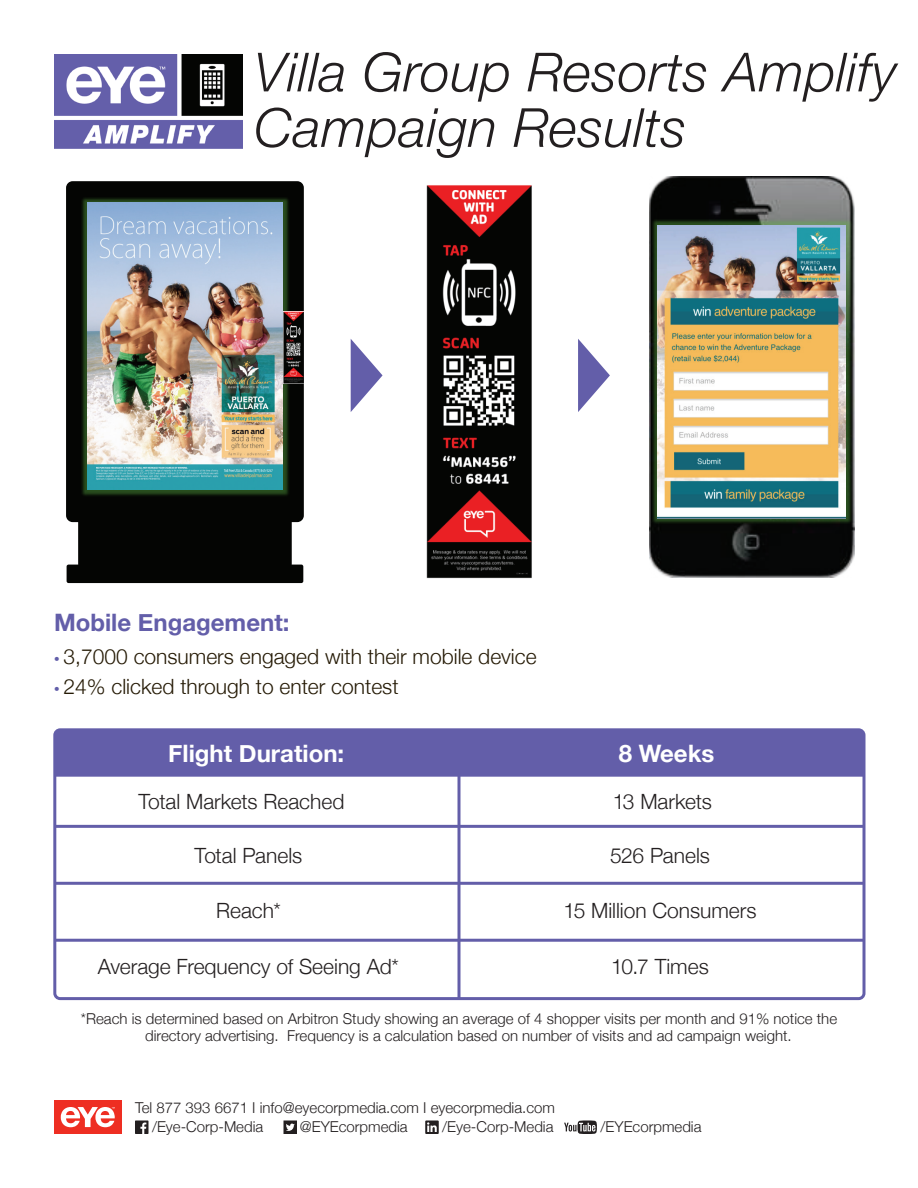
<style>
.page{position:relative;width:918px;height:1188px;background:#fff}
.page>*{position:absolute;margin:0;border:0;box-sizing:border-box;transform-origin:0 0}
.t1{font:italic 300 54px/55.5px "Helvetica Neue";letter-spacing:.01em;color:#231f20}
.t2{font:700 24px "Helvetica Neue";color:#fff}
.t3{font:700 24px "Helvetica Neue";color:#635ea9}
.t4{font:300 21px "Helvetica Neue";color:#231f20}
.t5{font:300 21px "Helvetica Neue";color:#251a05}
.t6{font:300 15px/16.5px "Helvetica Neue";color:#231f20}
.s1{font-family:"Myriad Pro";font-weight:400;font-size:19.5px;color:#625ea9}
</style>
<div class="page">
<div style="left:68px;top:183px;width:234px;height:337px;background:#040503;border-radius:5px"></div>
<div style="left:66px;top:181px;width:238px;height:341px;border:3px solid #040503;border-radius:5px"></div>
<div style="left:68px;top:566px;width:234px;height:15px;background:#040503"></div>
<div style="left:67px;top:565px;width:236px;height:18px;border:3px solid #040503"></div>
<div style="left:80px;top:520px;width:210px;height:45px;background:#040503"></div>
<div style="left:78px;top:519px;width:214px;height:48px;border:3px solid #040503"></div>
<img style="left:82px;top:198px;width:207px;height:298px">
<img style="left:87px;top:203px;width:196px;height:287px">
<img style="left:426px;top:185px;width:106px;height:394px">
<img style="left:650px;top:176px;width:205px;height:402px">
<img style="left:650px;top:214px;width:205px;height:316px">
<img style="left:658px;top:225px;width:187px;height:293px">
<img style="left:284px;top:311px;width:19px;height:73px">
<div style="left:54px;top:1100px;width:68px;height:34px;background:#ee2e22"></div>
<svg style="left:61px;top:1107px;width:54px;height:20px"></svg>
<svg style="left:135px;top:1120px;width:13px;height:14px"></svg>
<svg style="left:284px;top:1120px;width:13px;height:14px"></svg>
<svg style="left:425px;top:1120px;width:14px;height:14px"></svg>
<svg style="left:564px;top:1120px;width:33px;height:14px"></svg>
<img style="left:54px;top:54px;width:189px;height:95px">
<svg style="left:351px;top:339px;width:32px;height:73px"></svg>
<svg style="left:578px;top:339px;width:32px;height:73px"></svg>
<div style="left:57px;top:732px;width:805px;height:45px;background:#635ea9"></div>
<hr style="left:458px;top:775px;width:2px;height:225px;background:#635ea9">
<div style="left:53px;top:728px;width:813px;height:272px;border:3px solid #635ea9;border-radius:5px"></div>
<hr style="left:54px;top:825px;width:810px;height:3px;background:#635ea9">
<hr style="left:54px;top:882px;width:810px;height:3px;background:#635ea9">
<hr style="left:54px;top:939px;width:810px;height:3px;background:#635ea9">
<h1 class="t1" style="left:254px;top:41px;width:644px">Villa Group Resorts Amplify<br>Campaign Results</h1>
<h2 class="t3" style="left:54px;top:603px;width:237px">Mobile Engagement:</h2>
<h3 class="t5" style="left:54px;top:639px;width:484px"><span class="s1">•</span> 3,7000 consumers engaged with their mobile device</h3>
<h3 class="t5" style="left:54px;top:669px;width:346px"><span class="s1">•</span> 24% clicked through to enter contest</h3>
<h2 class="t2" style="left:168px;top:735px;width:177px">Flight Duration:</h2>
<h2 class="t2" style="left:619px;top:735px;width:97px">8 Weeks</h2>
<h3 class="t4" style="left:138px;top:784px;width:208px">Total Markets Reached</h3>
<h3 class="t4" style="left:195px;top:838px;width:109px">Total Panels</h3>
<h3 class="t4" style="left:216px;top:893px;width:66px">Reach*</h3>
<h3 class="t4" style="left:98px;top:950px;width:303px">Average Frequency of Seeing Ad*</h3>
<h3 class="t4" style="left:613px;top:784px;width:101px">13 Markets</h3>
<h3 class="t4" style="left:610px;top:838px;width:101px">526 Panels</h3>
<h3 class="t4" style="left:564px;top:893px;width:195px">15 Million Consumers</h3>
<h3 class="t4" style="left:611px;top:949px;width:99px">10.7 Times</h3>
<p class="t6" style="left:145px;top:1010px;width:693px;text-indent:-64px">*Reach is determined based on Arbitron Study showing an average of 4 shopper visits per month and 91% notice the directory advertising. Frequency is a calculation based on number of visits and ad campaign weight.</p>
<p class="t6" style="left:152px;top:1097px;width:404px;line-height:18.8px;text-indent:-17px">Tel 877 393 6671 I info@eyecorpmedia.com I eyecorpmedia.com /Eye-Corp-Media</p>
<p class="t6" style="left:300px;top:1117px;width:109px">@EYEcorpmedia</p>
<p class="t6" style="left:442px;top:1117px;width:113px">/Eye-Corp-Media</p>
<p class="t6" style="left:601px;top:1117px;width:102px">/EYEcorpmedia</p>
</div>
